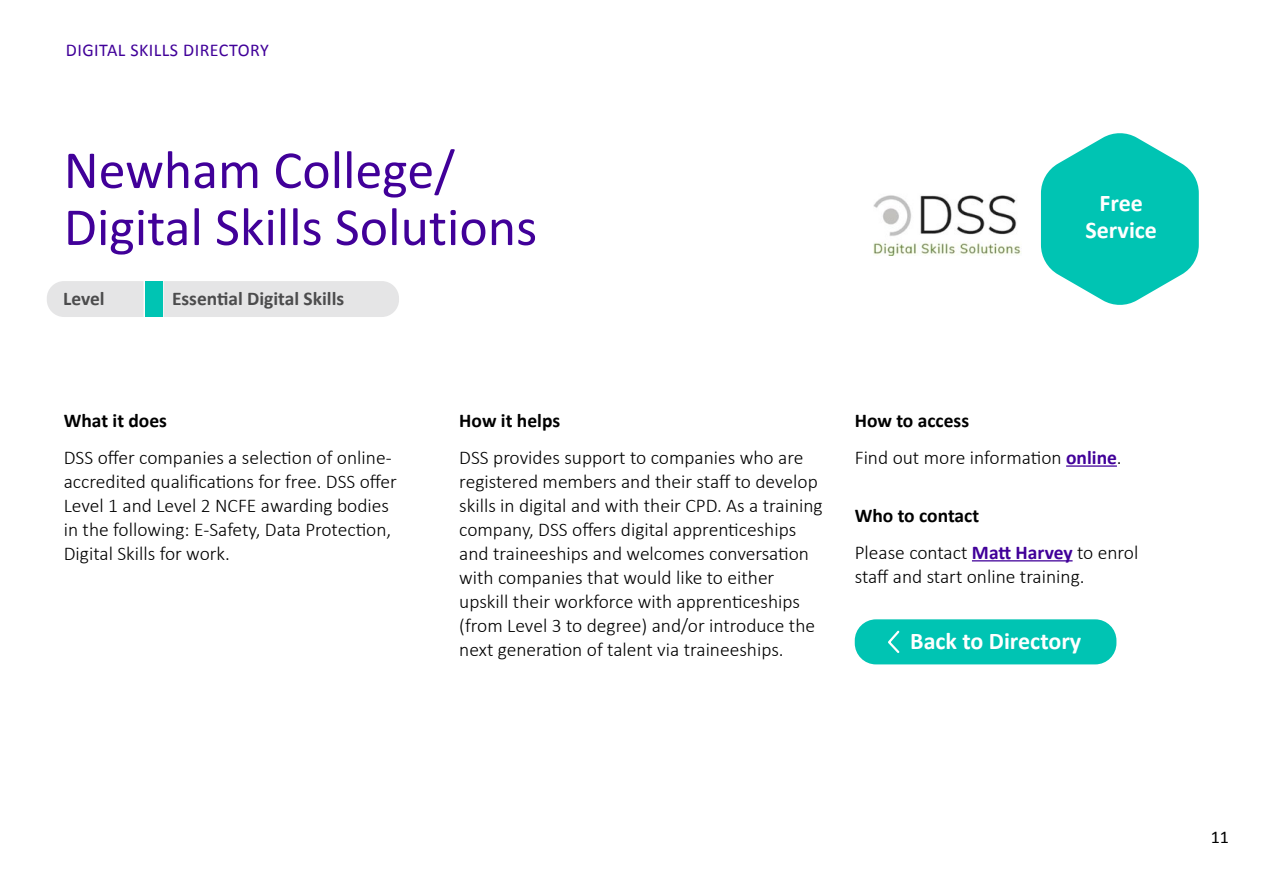
<style>
.page{position:relative;width:1263px;height:893px;background:#fff}
.page>*{position:absolute;margin:0;border:0;box-sizing:border-box;transform-origin:0 0}
.t1{font:54px/57px "Calibri";color:#410099}
.t2{font:700 24px/27px "Calibri";color:#fff;text-align:center}
.t3{font:300 19.5px/24px "Calibri";color:#000}
.t4{font:700 19.5px "Calibri";color:#4c4c4d}
.t5{font:700 19.5px "Calibri";color:#000}
.t6{font:18px "Calibri";letter-spacing:.025em;color:#410099}
.t7{font:18px "Calibri";color:#000}
.s1{font-weight:700}
.s2{font-weight:700;color:#410099}
</style>
<div class="page">
<div style="left:47px;top:281px;width:97px;height:36px;background:#e5e5e6"></div>
<div style="left:164px;top:281px;width:235px;height:36px;background:#e5e5e6"></div>
<div style="left:145px;top:281px;width:17px;height:36px;background:#00c4b3"></div>
<hr style="left:1066px;top:465px;width:51px;height:2px;background:#410099">
<hr style="left:972px;top:560px;width:100px;height:1px;background:#410099">
<svg style="left:1041px;top:133px;width:158px;height:172px"></svg>
<div style="left:855px;top:619px;width:261px;height:45px;background:#00c4b3;border-radius:21px"></div>
<svg style="left:888px;top:630px;width:12px;height:23px"></svg>
<img style="left:873px;top:195px;width:148px;height:60px">
<p class="t6" style="left:66px;top:39px;width:204px">DIGITAL SKILLS DIRECTORY</p>
<h1 class="t1" style="left:64px;top:139px;width:475px">Newham College/<br>Digital Skills Solutions</h1>
<p class="t4" style="left:63px;top:284px;width:43px">Level</p>
<p class="t4" style="left:172px;top:285px;width:174px">Essential Digital Skills</p>
<p class="t2" style="left:1085px;top:189px;width:73px">Free<br>Service</p>
<p class="t5" style="left:64px;top:407px;width:105px">What it does</p>
<p class="t3" style="left:64px;top:445px;width:335px">DSS offer companies a selection of online&shy;accredited qualifications for free. DSS offer Level 1 and Level 2 NCFE awarding bodies in the following: E-Safety, Data Protection, Digital Skills for work.</p>
<p class="t5" style="left:459px;top:407px;width:102px">How it helps</p>
<p class="t3" style="left:459px;top:445px;width:365px">DSS provides support to companies who are registered members and their staff to develop skills in digital and with their CPD. As a training company, DSS offers digital apprenticeships and traineeships and welcomes conversation with companies that would like to either upskill their workforce with apprenticeships (from Level 3 to degree) and/or introduce the next generation of talent via traineeships.</p>
<p class="t3" style="left:855px;top:402px;width:268px;line-height:36.8px"><span class="s1">How to access<br></span>Find out more information <span class="s2">online</span>.</p>
<p class="t3" style="left:855px;top:497px;width:285px;line-height:36.8px"><span class="s1">Who to contact<br></span>Please contact <span class="s2">Matt Harvey</span> to enrol</p>
<p class="t3" style="left:855px;top:564px;width:231px">staff and start online training.</p>
<p class="t2" style="left:910px;top:627px;width:173px">Back to Directory</p>
<p class="t7" style="left:1211px;top:825px;width:20px">11</p>
</div>
